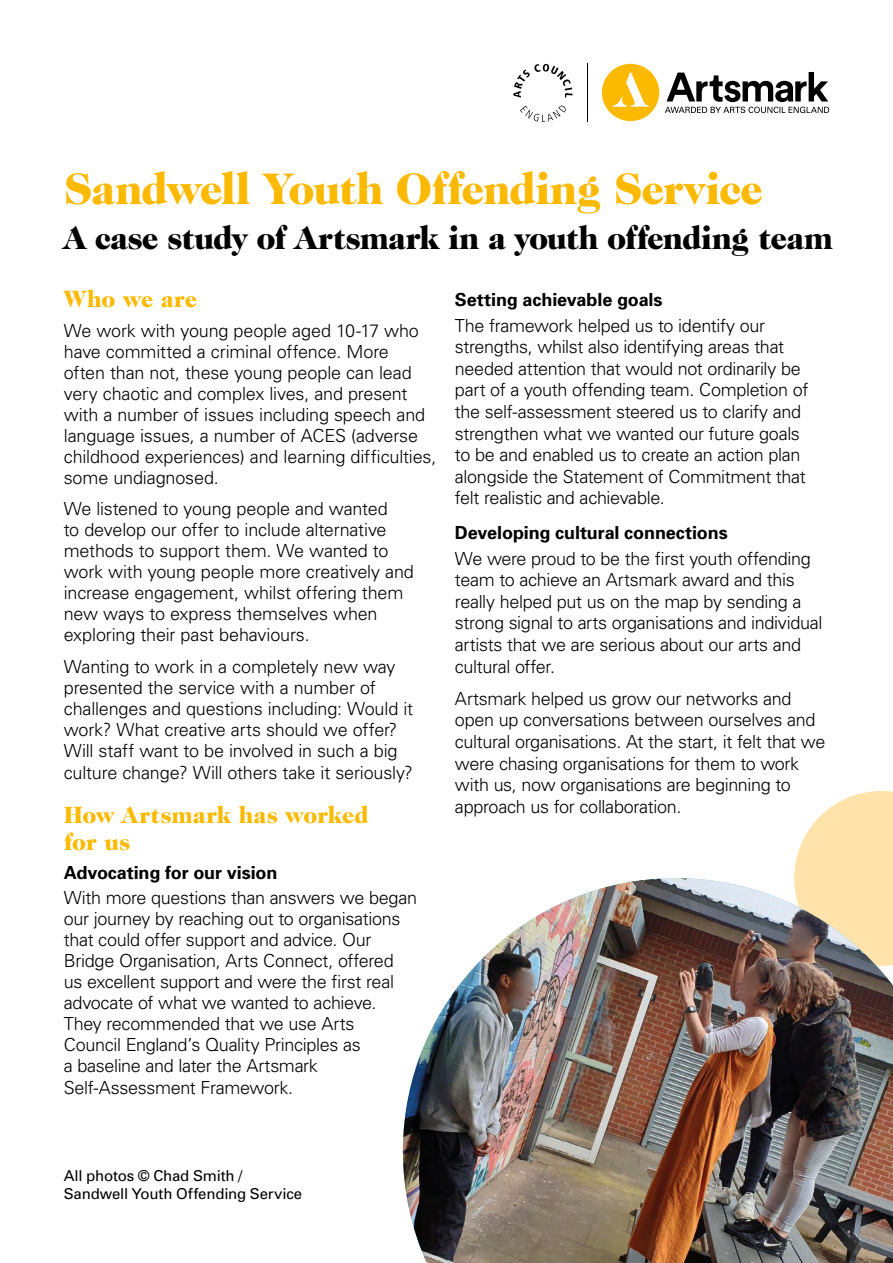
<style>
.page{position:relative;width:893px;height:1263px;background:#fff}
.page>*{position:absolute;margin:0;border:0;box-sizing:border-box;transform-origin:0 0}
.t1{font:900 45px "Caslon 224 IT Cby BT";letter-spacing:-.03em;color:#fbba00}
.t2{font:900 33px "Caslon 224 IT Cby BT";letter-spacing:-.03em;color:#000}
.t3{font:900 24px/27px "Caslon 224 IT Cby BT";letter-spacing:-.01em;color:#fbba00}
.t4{font:300 18px/21px "Univers";letter-spacing:-.015em;color:#000}
.t5{font:700 18px "Univers";letter-spacing:-.005em;color:#000}
.t6{font:15px/18px "Univers";letter-spacing:-.01em;color:#000}
</style>
<div class="page">
<svg style="left:794px;top:791px;width:99px;height:87px"></svg>
<svg style="left:513px;top:64px;width:59px;height:34px"></svg>
<svg style="left:520px;top:105px;width:46px;height:17px"></svg>
<hr style="left:587px;top:64px;width:1px;height:58px;background:#000">
<svg style="left:602px;top:64px;width:57px;height:57px"></svg>
<svg style="left:665px;top:72px;width:164px;height:41px"></svg>
<img style="left:403px;top:878px;width:490px;height:385px">
<h1 class="t1" style="left:64px;top:161px;width:701px">Sandwell Youth Offending Service</h1>
<h2 class="t2" style="left:64px;top:218px;width:771px">A case study of Artsmark in a youth offending team</h2>
<h3 class="t3" style="left:64px;top:285px;width:135px">Who we are</h3>
<p class="t4" style="left:64px;top:319px;width:374px">We work with young people aged 10-17 who have committed a criminal offence. More<br>often than not, these young people can lead very chaotic and complex lives, and present with a number of issues including speech and language issues, a number of ACES (adverse childhood experiences) and learning difficulties, some undiagnosed.</p>
<p class="t4" style="left:64px;top:498px;width:352px">We listened to young people and wanted<br>to develop our offer to include alternative methods to support them. We wanted to work with young people more creatively and increase engagement, whilst offering them new ways to express themselves when exploring their past behaviours.</p>
<p class="t4" style="left:64px;top:655px;width:351px">Wanting to work in a completely new way presented the service with a number of challenges and questions including: Would it work? What creative arts should we offer?<br>Will staff want to be involved in such a big culture change? Will others take it seriously?</p>
<h3 class="t3" style="left:64px;top:800px;width:306px">How Artsmark has worked for us</h3>
<p class="t5" style="left:64px;top:861px;width:215px">Advocating for our vision</p>
<p class="t4" style="left:64px;top:887px;width:355px">With more questions than answers we began our journey by reaching out to organisations that could offer support and advice. Our Bridge Organisation, Arts Connect, offered<br>us excellent support and were the first real advocate of what we wanted to achieve.<br>They recommended that we use Arts<br>Council England’s Quality Principles as<br>a baseline and later the Artsmark Self-Assessment Framework.</p>
<p class="t5" style="left:455px;top:288px;width:209px">Setting achievable goals</p>
<p class="t4" style="left:455px;top:314px;width:355px;line-height:21.6px">The framework helped us to identify our strengths, whilst also identifying areas that needed attention that would not ordinarily be part of a youth offending team. Completion of the self-assessment steered us to clarify and strengthen what we wanted our future goals to be and enabled us to create an action plan alongside the Statement of Commitment that felt realistic and achievable.</p>
<p class="t5" style="left:455px;top:521px;width:274px">Developing cultural connections</p>
<p class="t4" style="left:455px;top:547px;width:369px;line-height:21.6px">We were proud to be the first youth offending team to achieve an Artsmark award and this really helped put us on the map by sending a strong signal to arts organisations and individual artists that we are serious about our arts and cultural offer.</p>
<p class="t4" style="left:455px;top:687px;width:372px;line-height:21.6px">Artsmark helped us grow our networks and open up conversations between ourselves and cultural organisations. At the start, it felt that we were chasing organisations for them to work with us, now organisations are beginning to approach us for collaboration.</p>
<p class="t6" style="left:64px;top:1166px;width:240px">All photos © Chad Smith /<br>Sandwell Youth Offending Service</p>
</div>
